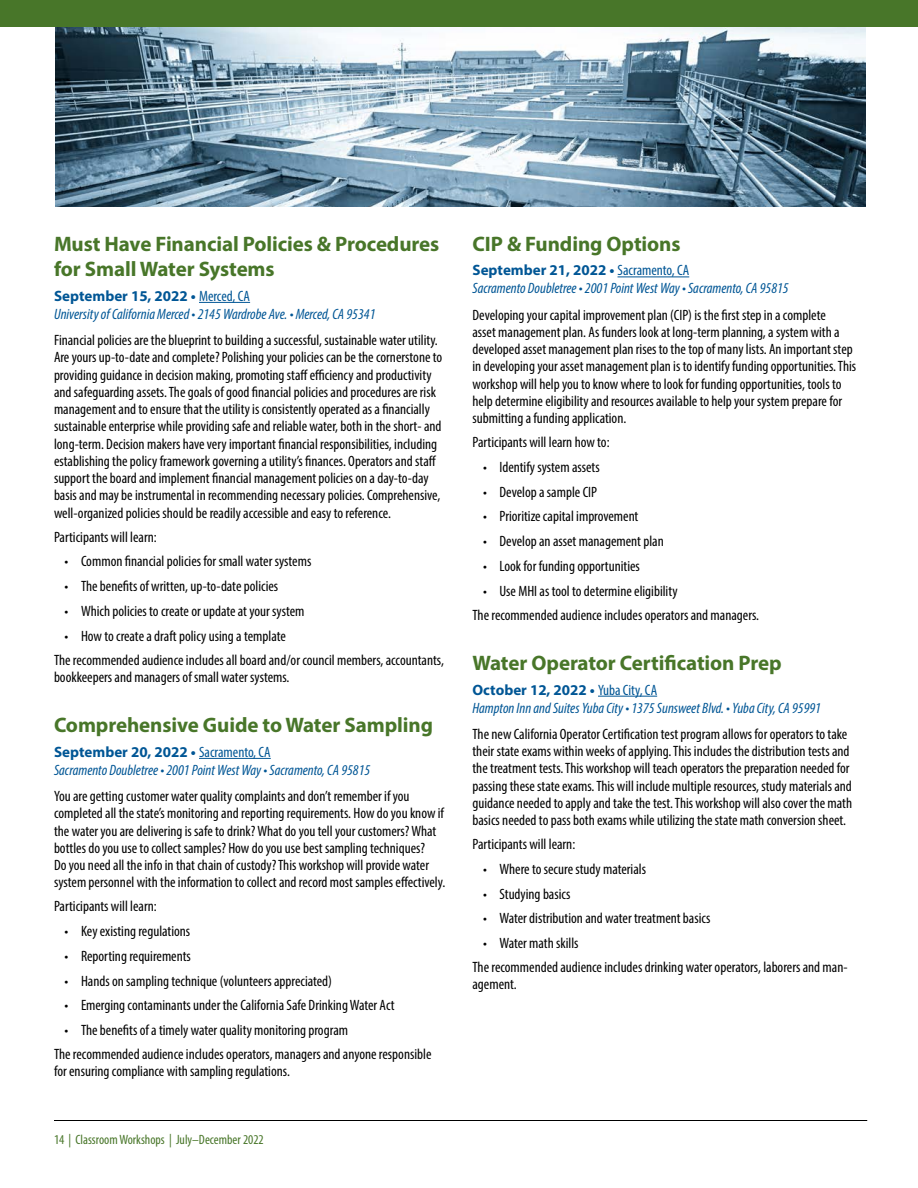
<style>
.page{position:relative;width:918px;height:1188px;background:#fff}
.page>*{position:absolute;margin:0;border:0;box-sizing:border-box;transform-origin:0 0}
.t1{font:700 21px/25.5px "Myriad Pro";letter-spacing:-.005em;color:#487629}
.t2{font:condensed 15px/17.2px "Myriad Pro";color:#000}
.t3{font:italic condensed 15px/18px "Myriad Pro";color:#005695}
.t4{font:condensed 13.5px "Myriad Pro";color:#487629}
.s1{font-weight:700;font-style:normal;font-stretch:normal}
.s2{font-style:normal}
</style>
<div class="page">
<hr style="left:54px;top:1120px;width:813px;height:1px;background:#000">
<img style="left:56px;top:27px;width:810px;height:179px">
<div style="left:0;top:0;width:918px;height:27px;background:#487629"></div>
<hr style="left:199px;top:302px;width:51px;height:1px;background:#005695">
<hr style="left:199px;top:758px;width:72px;height:1px;background:#005695">
<hr style="left:618px;top:277px;width:71px;height:1px;background:#005695">
<hr style="left:598px;top:696px;width:59px;height:1px;background:#005695">
<h1 class="t1" style="left:54px;top:230px;width:387px">Must Have Financial Policies &amp; Procedures for Small Water Systems</h1>
<p class="t3" style="left:54px;top:287px;width:323px"><span class="s1">September 15, 2022 •</span> <span class="s2">Merced, CA<br></span>University of California Merced • 2145 Wardrobe Ave. • Merced, CA 95341</p>
<p class="t2" style="left:54px;top:331px;width:390px">Financial policies are the blueprint to building a successful, sustainable water utility.<br>Are yours up-to-date and complete? Polishing your policies can be the cornerstone to providing guidance in decision making, promoting staff efficiency and productivity and safeguarding assets. The goals of good financial policies and procedures are risk management and to ensure that the utility is consistently operated as a financially sustainable enterprise while providing safe and reliable water, both in the short- and long-term. Decision makers have very important financial responsibilities, including establishing the policy framework governing a utility’s finances. Operators and staff support the board and implement financial management policies on a day-to-day basis and may be instrumental in recommending necessary policies. Comprehensive, well-organized policies should be readily accessible and easy to reference.</p>
<p class="t2" style="left:54px;top:528px;width:104px">Participants will learn:</p>
<p class="t2" style="left:64px;top:553px;width:248px">• Common financial policies for small water systems</p>
<p class="t2" style="left:64px;top:577px;width:215px">• The benefits of written, up-to-date policies</p>
<p class="t2" style="left:64px;top:602px;width:242px">• Which policies to create or update at your system</p>
<p class="t2" style="left:54px;top:624px;width:391px;line-height:24px;text-indent:10px">• How to create a draft policy using a template<br>The recommended audience includes all board and/or council members, accountants,</p>
<p class="t2" style="left:54px;top:668px;width:237px">bookkeepers and managers of small water systems.</p>
<h1 class="t1" style="left:54px;top:712px;width:381px">Comprehensive Guide to Water Sampling</h1>
<p class="t3" style="left:54px;top:743px;width:317px"><span class="s1">September 20, 2022 •</span> <span class="s2">Sacramento, CA<br></span>Sacramento Doubletree • 2001 Point West Way • Sacramento, CA 95815</p>
<p class="t2" style="left:54px;top:787px;width:393px">You are getting customer water quality complaints and don’t remember if you completed all the state’s monitoring and reporting requirements. How do you know if the water you are delivering is safe to drink? What do you tell your customers? What bottles do you use to collect samples? How do you use best sampling techniques?<br>Do you need all the info in that chain of custody? This workshop will provide water system personnel with the information to collect and record most samples effectively.</p>
<p class="t2" style="left:54px;top:898px;width:104px">Participants will learn:</p>
<p class="t2" style="left:64px;top:922px;width:127px">• Key existing regulations</p>
<p class="t2" style="left:64px;top:947px;width:128px">• Reporting requirements</p>
<p class="t2" style="left:64px;top:972px;width:269px">• Hands on sampling technique (volunteers appreciated)</p>
<p class="t2" style="left:64px;top:997px;width:332px">• Emerging contaminants under the California Safe Drinking Water Act</p>
<p class="t2" style="left:54px;top:1018px;width:379px;line-height:24px;text-indent:10px">• The benefits of a timely water quality monitoring program<br>The recommended audience includes operators, managers and anyone responsible</p>
<p class="t2" style="left:54px;top:1063px;width:237px">for ensuring compliance with sampling regulations.</p>
<p class="t4" style="left:54px;top:1132px;width:211px">14 | Classroom Workshops | July–December 2022</p>
<h1 class="t1" style="left:472px;top:230px;width:210px">CIP &amp; Funding Options</h1>
<p class="t3" style="left:472px;top:261px;width:317px"><span class="s1">September 21, 2022 •</span> <span class="s2">Sacramento, CA<br></span>Sacramento Doubletree • 2001 Point West Way • Sacramento, CA 95815</p>
<p class="t2" style="left:472px;top:306px;width:385px">Developing your capital improvement plan (CIP) is the first step in a complete<br>asset management plan. As funders look at long-term planning, a system with a developed asset management plan rises to the top of many lists. An important step in developing your asset management plan is to identify funding opportunities. This workshop will help you to know where to look for funding opportunities, tools to help determine eligibility and resources available to help your system prepare for submitting a funding application.</p>
<p class="t2" style="left:472px;top:433px;width:139px">Participants will learn how to:</p>
<p class="t2" style="left:483px;top:458px;width:118px">• Identify system assets</p>
<p class="t2" style="left:483px;top:483px;width:116px">• Develop a sample CIP</p>
<p class="t2" style="left:483px;top:508px;width:157px">• Prioritize capital improvement</p>
<p class="t2" style="left:483px;top:532px;width:182px">• Develop an asset management plan</p>
<p class="t2" style="left:483px;top:557px;width:158px">• Look for funding opportunities</p>
<p class="t2" style="left:472px;top:579px;width:288px;line-height:24px;text-indent:10px">• Use MHI as tool to determine eligibility<br>The recommended audience includes operators and managers.</p>
<h1 class="t1" style="left:472px;top:649px;width:311px">Water Operator Certification Prep</h1>
<p class="t3" style="left:472px;top:681px;width:350px"><span class="s1">October 12, 2022 •</span> <span class="s2">Yuba City, CA<br></span>Hampton Inn and Suites Yuba City • 1375 Sunsweet Blvd. • Yuba City, CA 95991</p>
<p class="t2" style="left:472px;top:725px;width:381px">The new California Operator Certification test program allows for operators to take their state exams within weeks of applying. This includes the distribution tests and the treatment tests. This workshop will teach operators the preparation needed for passing these state exams. This will include multiple resources, study materials and guidance needed to apply and take the test. This workshop will also cover the math basics needed to pass both exams while utilizing the state math conversion sheet.</p>
<p class="t2" style="left:472px;top:835px;width:104px">Participants will learn:</p>
<p class="t2" style="left:483px;top:860px;width:165px">• Where to secure study materials</p>
<p class="t2" style="left:483px;top:885px;width:89px">• Studying basics</p>
<p class="t2" style="left:483px;top:910px;width:229px">• Water distribution and water treatment basics</p>
<p class="t2" style="left:472px;top:931px;width:377px;line-height:24px;text-indent:10px">• Water math skills<br>The recommended audience includes drinking water operators, laborers and man-</p>
<p class="t2" style="left:472px;top:976px;width:46px">agement.</p>
</div>
